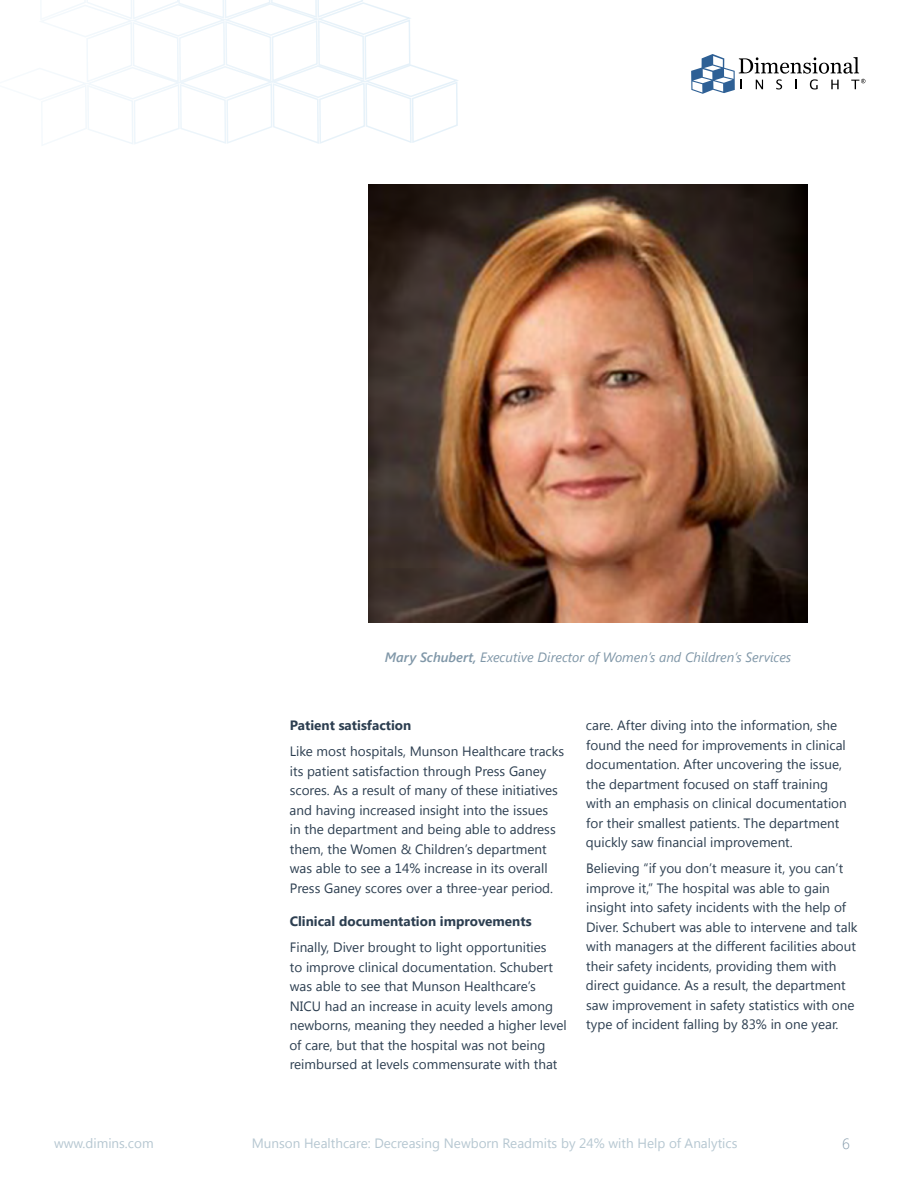
<style>
.page{position:relative;width:918px;height:1188px;background:#fff}
.page>*{position:absolute;margin:0;border:0;box-sizing:border-box;transform-origin:0 0}
.t1{font:300 15px "Segoe UI";color:#8097a8}
.t2{font:13.5px/19.5px "Segoe UI";color:#2c3e50}
.t3{font:13.5px "Segoe UI";color:#b6c7d1}
.t4{font:italic 13.5px "Segoe UI";color:#8097a8}
.t5{font:700 13.5px "Segoe UI";color:#2c3e50}
.s1{font-weight:600}
</style>
<div class="page">
<img style="left:369px;top:185px;width:438px;height:438px">
<svg style="left:691px;top:54px;width:174px;height:40px"></svg>
<svg style="left:39px;top:0;width:419px;height:146px"></svg>
<p class="t4" style="left:385px;top:647px;width:408px"><span class="s1">Mary Schubert,</span> Executive Director of Women’s and Children’s Services</p>
<p class="t5" style="left:290px;top:714px;width:123px">Patient satisfaction</p>
<p class="t2" style="left:290px;top:741px;width:276px">Like most hospitals, Munson Healthcare tracks its patient satisfaction through Press Ganey scores. As a result of many of these initiatives and having increased insight into the issues<br>in the department and being able to address them, the Women &amp; Children’s department was able to see a 14% increase in its overall Press Ganey scores over a three-year period.</p>
<p class="t5" style="left:290px;top:910px;width:243px">Clinical documentation improvements</p>
<p class="t2" style="left:290px;top:937px;width:279px">Finally, Diver brought to light opportunities<br>to improve clinical documentation. Schubert was able to see that Munson Healthcare’s NICU had an increase in acuity levels among newborns, meaning they needed a higher level of care, but that the hospital was not being reimbursed at levels commensurate with that</p>
<p class="t2" style="left:586px;top:715px;width:262px">care. After diving into the information, she found the need for improvements in clinical documentation. After uncovering the issue, the department focused on staff training with an emphasis on clinical documentation for their smallest patients. The department quickly saw financial improvement.</p>
<p class="t2" style="left:586px;top:858px;width:273px">Believing “if you don’t measure it, you can’t improve it,” The hospital was able to gain insight into safety incidents with the help of Diver. Schubert was able to intervene and talk with managers at the different facilities about their safety incidents, providing them with direct guidance. As a result, the department saw improvement in safety statistics with one type of incident falling by 83% in one year.</p>
<p class="t3" style="left:54px;top:1134px;width:101px">www.dimins.com</p>
<p class="t3" style="left:252px;top:1134px;width:487px">Munson Healthcare: Decreasing Newborn Readmits by 24% with Help of Analytics</p>
<p class="t1" style="left:842px;top:1130px;width:9px">6</p>
</div>
